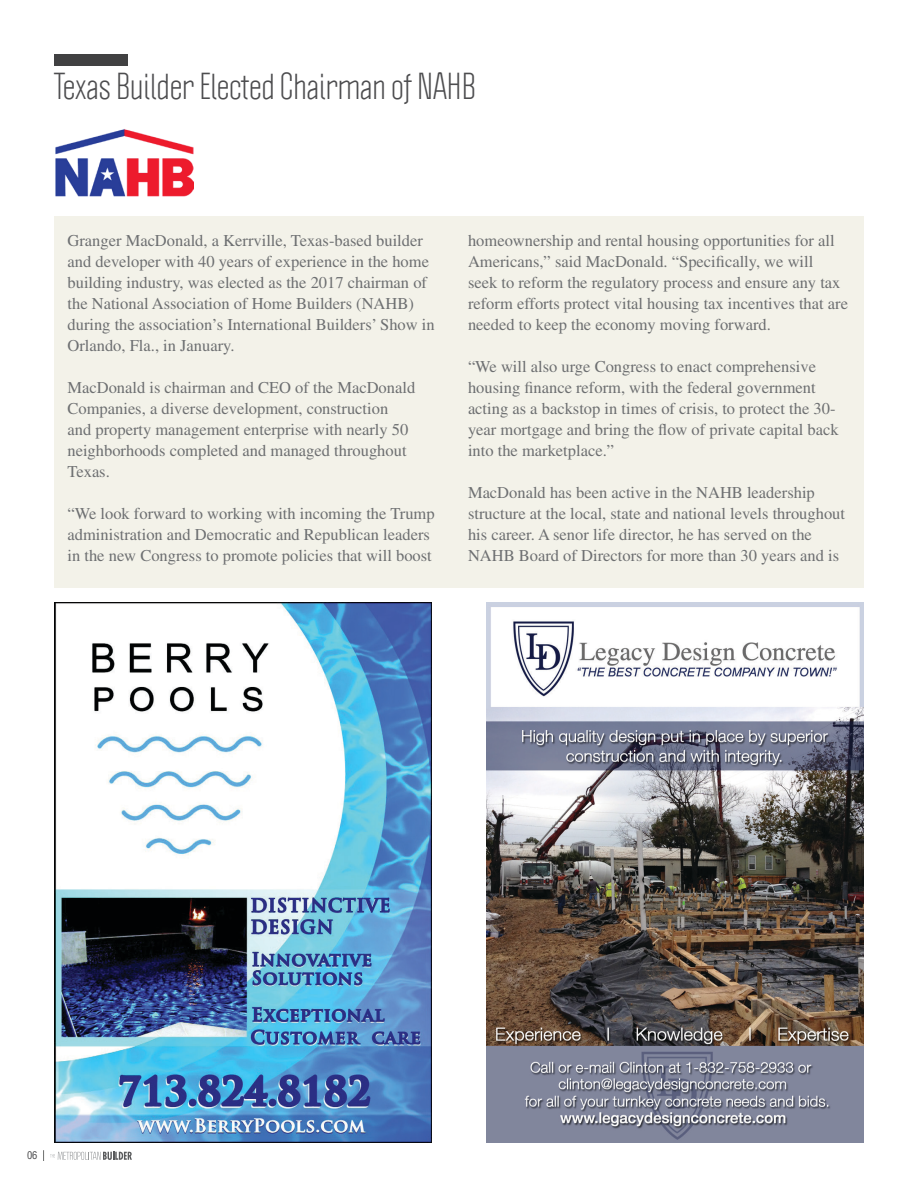
<style>
.page{position:relative;width:918px;height:1188px;background:#fff}
.page>*{position:absolute;margin:0;border:0;box-sizing:border-box;transform-origin:0 0}
.t1{font:33px "Politica";color:#4d4d4f}
.t2{font:16.5px/21px "Times";color:#6d6f71}
.t3{font:condensed 10.5px "Helvetica";color:#4d4d4f}
</style>
<div class="page">
<svg style="left:50px;top:1151px;width:82px;height:9px"></svg>
<div style="left:54px;top:216px;width:810px;height:372px;background:#f3f2e9"></div>
<div style="left:54px;top:54px;width:73px;height:11px;background:#414142"></div>
<img style="left:486px;top:603px;width:378px;height:540px">
<img style="left:54px;top:603px;width:378px;height:540px">
<img style="left:56px;top:129px;width:138px;height:68px">
<h1 class="t1" style="left:54px;top:65px;width:423px">Texas Builder Elected Chairman of NAHB</h1>
<p class="t2" style="left:68px;top:230px;width:369px">Granger MacDonald, a Kerrville, Texas-based builder and developer with 40 years of experience in the home building industry, was elected as the 2017 chairman of the National Association of Home Builders (NAHB) during the association’s International Builders’ Show in Orlando, Fla., in January.</p>
<p class="t2" style="left:68px;top:377px;width:349px">MacDonald is chairman and CEO of the MacDonald Companies, a diverse development, construction and property management enterprise with nearly 50 neighborhoods completed and managed throughout Texas.</p>
<p class="t2" style="left:68px;top:503px;width:369px">“We look forward to working with incoming the Trump administration and Democratic and Republican leaders in the new Congress to promote policies that will boost</p>
<p class="t2" style="left:468px;top:230px;width:382px">homeownership and rental housing opportunities for all Americans,” said MacDonald. “Specifically, we will<br>seek to reform the regulatory process and ensure any tax reform efforts protect vital housing tax incentives that are needed to keep the economy moving forward.</p>
<p class="t2" style="left:468px;top:356px;width:372px">“We will also urge Congress to enact comprehensive housing finance reform, with the federal government acting as a backstop in times of crisis, to protect the 30- year mortgage and bring the flow of private capital back into the marketplace.”</p>
<p class="t2" style="left:468px;top:482px;width:379px">MacDonald has been active in the NAHB leadership structure at the local, state and national levels throughout his career. A senor life director, he has served on the NAHB Board of Directors for more than 30 years and is</p>
<p class="t3" style="left:27px;top:1149px;width:12px">06</p>
</div>
